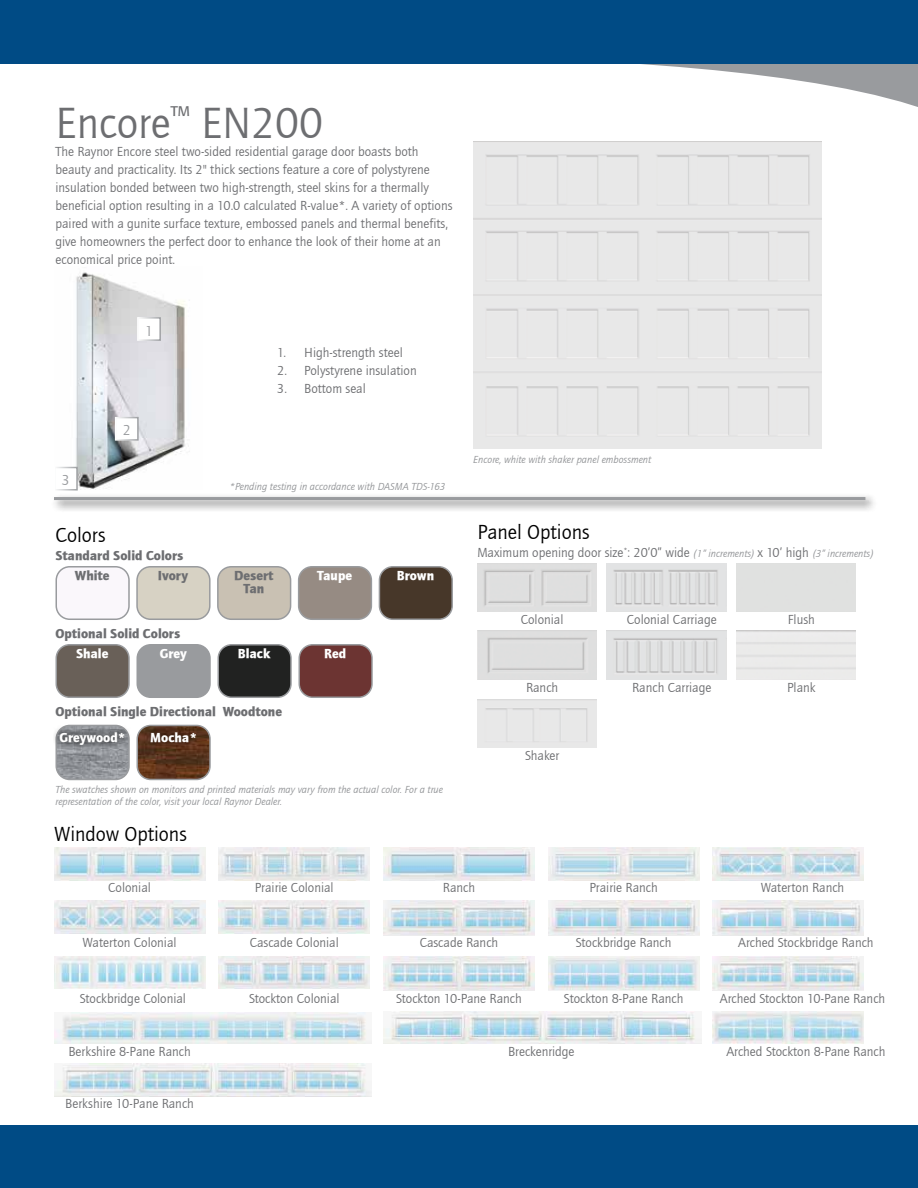
<style>
.page{position:relative;width:918px;height:1188px;background:#fff}
.page>*{position:absolute;margin:0;border:0;box-sizing:border-box;transform-origin:0 0}
.t1{font:45px "Quay Sans ITCTT Book";color:#6d6e71}
.t2{font:21px "Quay Sans ITCTT Book";color:#000}
.t3{font:15px "Quay Sans ITCTT Book";color:#999b9e}
.t4{font:13.5px/18px "Quay Sans ITCTT Book";color:#6d6e71}
.t5{font:13.5px/20px "Quay Sans ITCTT Black";color:#6d6e71}
.t6{font:13.5px "Quay Sans ITCTT Black";color:#fff}
.t7{font:italic 10.5px/12.6px "Quay Sans ITCTT Book";color:#939598}
.s1{font-style:italic;font-size:10.5px;color:#939598}
</style>
<div class="page">
<div style="left:0;top:1125px;width:918px;height:63px;background:#004b85"></div>
<img style="left:64px;top:272px;width:126px;height:217px">
<div style="left:473px;top:141px;width:349px;height:308px;background:#e8e8e8"></div>
<div style="left:51px;top:494px;width:827px;height:19px;background:#000;opacity:.75"></div>
<hr style="left:54px;top:497px;width:811px;height:3px;background:#999b9e">
<div style="left:138px;top:318px;width:22px;height:22px;background:#fff"></div>
<div style="left:137px;top:317px;width:24px;height:24px;border:2px solid #fff"></div>
<div style="left:116px;top:418px;width:22px;height:22px;background:#fff"></div>
<div style="left:115px;top:417px;width:24px;height:24px;border:2px solid #fff"></div>
<div style="left:55px;top:468px;width:22px;height:22px;background:#fff"></div>
<div style="left:54px;top:467px;width:24px;height:24px;border:2px solid #fff"></div>
<div style="left:56px;top:567px;width:73px;height:52px;background:#faf7fb;border-radius:14px"></div>
<div style="left:56px;top:566px;width:74px;height:54px;border:2px solid #999b9e;border-radius:14px"></div>
<div style="left:137px;top:567px;width:73px;height:52px;background:#d7d2c4;border-radius:14px"></div>
<div style="left:136px;top:566px;width:75px;height:54px;border:2px solid #999b9e;border-radius:14px"></div>
<div style="left:218px;top:567px;width:73px;height:52px;background:#c9c1b3;border-radius:14px"></div>
<div style="left:217px;top:566px;width:74px;height:54px;border:2px solid #999b9e;border-radius:14px"></div>
<div style="left:299px;top:567px;width:72px;height:52px;background:#968b83;border-radius:14px"></div>
<div style="left:298px;top:566px;width:74px;height:54px;border:2px solid #999b9e;border-radius:14px"></div>
<div style="left:379px;top:567px;width:73px;height:52px;background:#473729;border-radius:14px"></div>
<div style="left:379px;top:566px;width:74px;height:54px;border:2px solid #999b9e;border-radius:14px"></div>
<div style="left:56px;top:645px;width:73px;height:52px;background:#696058;border-radius:14px"></div>
<div style="left:56px;top:644px;width:74px;height:54px;border:2px solid #999b9e;border-radius:14px"></div>
<div style="left:137px;top:645px;width:73px;height:52px;background:#999b9e;border-radius:14px"></div>
<div style="left:136px;top:644px;width:75px;height:54px;border:2px solid #999b9e;border-radius:14px"></div>
<div style="left:218px;top:645px;width:73px;height:52px;background:#212221;border-radius:14px"></div>
<div style="left:218px;top:644px;width:74px;height:54px;border:2px solid #999b9e;border-radius:14px"></div>
<div style="left:299px;top:645px;width:73px;height:52px;background:#6c3432;border-radius:14px"></div>
<div style="left:298px;top:644px;width:75px;height:54px;border:2px solid #999b9e;border-radius:14px"></div>
<img style="left:56px;top:752px;width:71px;height:27px">
<div style="left:56px;top:725px;width:74px;height:55px;border:2px solid #999b9e;border-radius:14px"></div>
<img style="left:139px;top:727px;width:69px;height:50px">
<div style="left:136px;top:725px;width:75px;height:55px;border:2px solid #999b9e;border-radius:14px"></div>
<div style="left:52px;top:724px;width:80px;height:28px;background:#000;opacity:.9"></div>
<div style="left:143px;top:724px;width:60px;height:26px;background:#000;opacity:.9"></div>
<img style="left:477px;top:563px;width:120px;height:49px">
<img style="left:607px;top:563px;width:119px;height:49px">
<img style="left:477px;top:631px;width:120px;height:49px">
<img style="left:607px;top:631px;width:119px;height:49px">
<img style="left:477px;top:699px;width:120px;height:49px">
<img style="left:54px;top:848px;width:151px;height:32px">
<img style="left:219px;top:848px;width:151px;height:32px">
<img style="left:383px;top:848px;width:152px;height:32px">
<img style="left:548px;top:848px;width:151px;height:32px">
<img style="left:713px;top:848px;width:151px;height:32px">
<img style="left:54px;top:901px;width:151px;height:32px">
<img style="left:219px;top:901px;width:151px;height:32px">
<img style="left:383px;top:901px;width:152px;height:35px">
<img style="left:548px;top:901px;width:151px;height:35px">
<img style="left:713px;top:901px;width:151px;height:35px">
<img style="left:54px;top:956px;width:151px;height:33px">
<img style="left:219px;top:956px;width:151px;height:33px">
<img style="left:383px;top:956px;width:152px;height:35px">
<img style="left:548px;top:956px;width:151px;height:35px">
<img style="left:713px;top:956px;width:151px;height:35px">
<img style="left:54px;top:1012px;width:318px;height:32px">
<img style="left:383px;top:1011px;width:318px;height:33px">
<img style="left:713px;top:1011px;width:151px;height:33px">
<img style="left:54px;top:1064px;width:318px;height:32px">
<svg style="left:641px;top:64px;width:277px;height:43px"></svg>
<div style="left:0;top:0;width:918px;height:64px;background:#004b85"></div>
<h1 class="t1" style="left:56px;top:98px;width:269px">Encore<sup>™</sup> EN200</h1>
<p class="t4" style="left:56px;top:143px;width:398px">The Raynor Encore steel two-sided residential garage door boasts both beauty and practicality. Its 2" thick sections feature a core of polystyrene insulation bonded between two high-strength, steel skins for a thermally beneficial option resulting in a 10.0 calculated R-value*. A variety of options paired with a gunite surface texture, embossed panels and thermal benefits, give homeowners the perfect door to enhance the look of their home at an economical price point.</p>
<p class="t3" style="left:62px;top:472px;width:9px">3</p>
<p class="t3" style="left:145px;top:322px;width:9px">1</p>
<p class="t3" style="left:123px;top:422px;width:9px">2</p>
<p class="t4" style="left:277px;top:344px;width:127px">1. High-strength steel</p>
<p class="t4" style="left:277px;top:362px;width:141px">2. Polystyrene insulation</p>
<p class="t4" style="left:277px;top:380px;width:90px">3. Bottom seal</p>
<p class="t7" style="left:229px;top:481px;width:218px">*Pending testing in accordance with DASMA TDS-163</p>
<h2 class="t2" style="left:56px;top:524px;width:52px">Colors</h2>
<p class="t5" style="left:75px;top:546px;width:110px;text-indent:-19px">Standard Solid Colors<br>White</p>
<p class="t5" style="left:158px;top:565px;width:32px">Ivory</p>
<p class="t5" style="left:234px;top:569px;width:41px;line-height:13.5px;text-align:center">Desert<br>Tan</p>
<p class="t6" style="left:317px;top:568px;width:36px">Taupe</p>
<p class="t6" style="left:397px;top:568px;width:39px">Brown</p>
<p class="t5" style="left:56px;top:624px;width:126px">Optional Solid Colors</p>
<p class="t6" style="left:76px;top:646px;width:34px">Shale</p>
<p class="t6" style="left:160px;top:646px;width:29px">Grey</p>
<p class="t6" style="left:238px;top:646px;width:34px">Black</p>
<p class="t6" style="left:324px;top:646px;width:23px">Red</p>
<p class="t5" style="left:56px;top:702px;width:228px">Optional Single Directional Woodtone</p>
<p class="t6" style="left:59px;top:729px;width:68px">Greywood*</p>
<p class="t6" style="left:150px;top:729px;width:49px">Mocha*</p>
<p class="t7" style="left:56px;top:783px;width:389px">The swatches shown on monitors and printed materials may vary from the actual color. For a true representation of the color, visit your local Raynor Dealer.</p>
<p class="t7" style="left:473px;top:453px;width:180px">Encore, white with shaker panel embossment</p>
<h2 class="t2" style="left:477px;top:521px;width:114px">Panel Options</h2>
<p class="t4" style="left:477px;top:544px;width:398px">Maximum opening door size<sup>*</sup>: 20’0” wide <span class="s1">(1” increments)</span> x 10’ high <span class="s1">(3” increments)</span></p>
<p class="t4" style="left:521px;top:611px;width:44px">Colonial</p>
<p class="t4" style="left:627px;top:611px;width:91px">Colonial Carriage</p>
<p class="t4" style="left:788px;top:611px;width:28px">Flush</p>
<p class="t4" style="left:526px;top:679px;width:34px">Ranch</p>
<p class="t4" style="left:632px;top:679px;width:81px">Ranch Carriage</p>
<p class="t4" style="left:787px;top:679px;width:30px">Plank</p>
<p class="t4" style="left:525px;top:747px;width:36px">Shaker</p>
<h2 class="t2" style="left:54px;top:823px;width:134px">Window Options</h2>
<p class="t4" style="left:108px;top:879px;width:44px">Colonial</p>
<p class="t4" style="left:255px;top:879px;width:80px">Prairie Colonial</p>
<p class="t4" style="left:443px;top:879px;width:34px">Ranch</p>
<p class="t4" style="left:590px;top:879px;width:70px">Prairie Ranch</p>
<p class="t4" style="left:761px;top:879px;width:85px">Waterton Ranch</p>
<p class="t4" style="left:83px;top:934px;width:96px">Waterton Colonial</p>
<p class="t4" style="left:250px;top:934px;width:91px">Cascade Colonial</p>
<p class="t4" style="left:420px;top:934px;width:80px">Cascade Ranch</p>
<p class="t4" style="left:576px;top:934px;width:97px">Stockbridge Ranch</p>
<p class="t4" style="left:738px;top:934px;width:137px">Arched Stockbridge Ranch</p>
<p class="t4" style="left:80px;top:989px;width:108px">Stockbridge Colonial</p>
<p class="t4" style="left:249px;top:989px;width:92px">Stockton Colonial</p>
<p class="t4" style="left:396px;top:989px;width:127px">Stockton 10-Pane Ranch</p>
<p class="t4" style="left:564px;top:989px;width:121px">Stockton 8-Pane Ranch</p>
<p class="t4" style="left:720px;top:989px;width:167px">Arched Stockton 10-Pane Ranch</p>
<p class="t4" style="left:68px;top:1042px;width:124px">Berkshire 8-Pane Ranch</p>
<p class="t4" style="left:508px;top:1042px;width:68px">Breckenridge</p>
<p class="t4" style="left:726px;top:1042px;width:161px">Arched Stockton 8-Pane Ranch</p>
<p class="t4" style="left:65px;top:1095px;width:130px">Berkshire 10-Pane Ranch</p>
</div>
